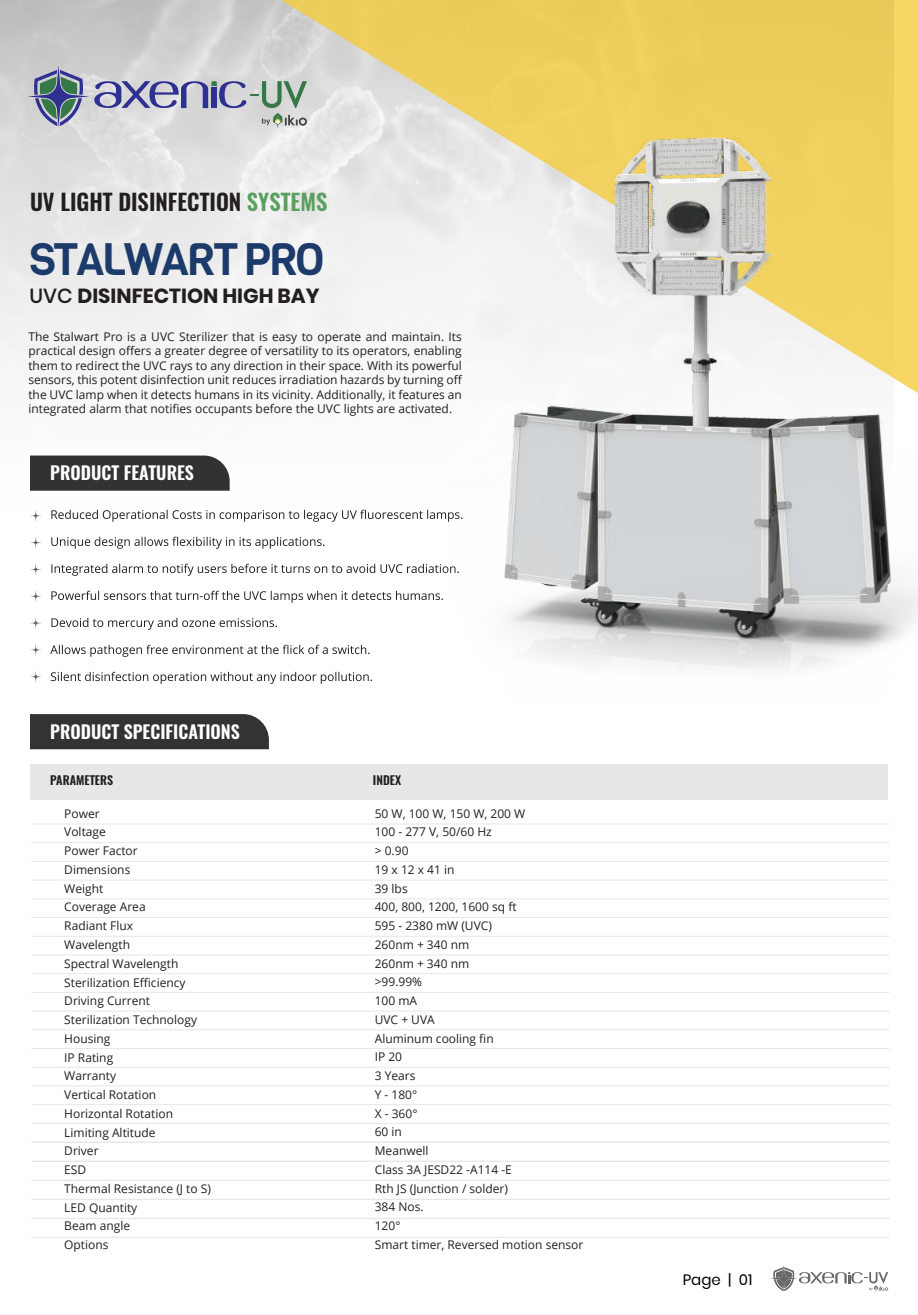
<style>
.page{position:relative;width:918px;height:1315px;background:#fff}
.page>*{position:absolute;margin:0;border:0;box-sizing:border-box;transform-origin:0 0}
.t1{font:44.7px "Viga";letter-spacing:-.06em;color:#1c3a6a}
.t2{font:600 22.5px "Oswald";color:#231f20}
.t3{font:700 20.4px "Poppins";color:#231f20}
.t4{font:600 18px "Oswald";color:#fff}
.t5{font:15px "Poppins";color:#000}
.t6{font:12px/18.8px "Open Sans";color:#231f20}
.t7{font:600 12px "Oswald";color:#231f20}
.s1{color:#5aa05e}
.s2{font-weight:500}
</style>
<div class="page">
<svg style="left:0;top:0;width:335px;height:545px"></svg>
<svg style="left:281px;top:0;width:637px;height:393px"></svg>
<svg style="left:27px;top:65px;width:280px;height:63px"></svg>
<svg style="left:51px;top:509px;width:396px;height:12px"></svg>
<svg style="left:51px;top:536px;width:273px;height:12px"></svg>
<svg style="left:51px;top:563px;width:397px;height:12px"></svg>
<svg style="left:51px;top:590px;width:392px;height:12px"></svg>
<svg style="left:51px;top:617px;width:226px;height:12px"></svg>
<svg style="left:50px;top:644px;width:320px;height:12px"></svg>
<svg style="left:51px;top:671px;width:321px;height:12px"></svg>
<div style="left:30px;top:455px;width:200px;height:35px;background:#323232"></div>
<div style="left:30px;top:714px;width:239px;height:35px;background:#333"></div>
<svg style="left:30px;top:617px;width:11px;height:12px"></svg>
<svg style="left:30px;top:644px;width:11px;height:12px"></svg>
<svg style="left:30px;top:671px;width:11px;height:11px"></svg>
<svg style="left:30px;top:591px;width:11px;height:11px"></svg>
<svg style="left:30px;top:564px;width:11px;height:11px"></svg>
<svg style="left:30px;top:536px;width:12px;height:12px"></svg>
<svg style="left:30px;top:509px;width:12px;height:13px"></svg>
<div style="left:30px;top:764px;width:858px;height:35px;background:#e6e7e8"></div>
<hr style="left:31px;top:823px;width:858px;height:1px;background:#e6e7e8">
<hr style="left:31px;top:842px;width:858px;height:1px;background:#e6e7e8">
<hr style="left:31px;top:861px;width:858px;height:1px;background:#e6e7e8">
<hr style="left:31px;top:879px;width:858px;height:1px;background:#e6e7e8">
<hr style="left:31px;top:898px;width:858px;height:1px;background:#e6e7e8">
<hr style="left:31px;top:917px;width:858px;height:1px;background:#e6e7e8">
<hr style="left:31px;top:935px;width:858px;height:1px;background:#e6e7e8">
<hr style="left:31px;top:954px;width:858px;height:1px;background:#e6e7e8">
<hr style="left:31px;top:973px;width:858px;height:1px;background:#e6e7e8">
<hr style="left:31px;top:992px;width:858px;height:1px;background:#e6e7e8">
<hr style="left:31px;top:1010px;width:858px;height:1px;background:#e6e7e8">
<hr style="left:31px;top:1029px;width:858px;height:1px;background:#e6e7e8">
<hr style="left:31px;top:1048px;width:858px;height:1px;background:#e6e7e8">
<hr style="left:31px;top:1066px;width:858px;height:1px;background:#e6e7e8">
<hr style="left:31px;top:1085px;width:858px;height:1px;background:#e6e7e8">
<hr style="left:31px;top:1104px;width:858px;height:1px;background:#e6e7e8">
<hr style="left:31px;top:1122px;width:858px;height:1px;background:#e6e7e8">
<hr style="left:31px;top:1141px;width:858px;height:1px;background:#e6e7e8">
<hr style="left:31px;top:1160px;width:858px;height:1px;background:#e6e7e8">
<hr style="left:31px;top:1179px;width:858px;height:1px;background:#e6e7e8">
<hr style="left:31px;top:1180px;width:858px;height:1px;background:#e6e7e8">
<hr style="left:31px;top:1198px;width:858px;height:1px;background:#e6e7e8">
<hr style="left:31px;top:1199px;width:858px;height:1px;background:#e6e7e8">
<hr style="left:31px;top:1217px;width:858px;height:1px;background:#e6e7e8">
<hr style="left:31px;top:1218px;width:858px;height:1px;background:#e6e7e8">
<hr style="left:31px;top:1236px;width:858px;height:1px;background:#e6e7e8">
<img style="left:448px;top:5px;width:470px;height:666px">
<div style="left:612px;top:448px;width:141px;height:91px;background:#d1d4d6"></div>
<svg style="left:670px;top:187px;width:40px;height:13px"></svg>
<svg style="left:672px;top:238px;width:28px;height:10px"></svg>
<svg style="left:771px;top:1265px;width:117px;height:26px"></svg>
<h2 class="t2" style="left:30px;top:186px;width:299px">UV LIGHT DISINFECTION <span class="s1">SYSTEMS</span></h2>
<h1 class="t1" style="left:30px;top:230px;width:296px">STALWART PRO</h1>
<h3 class="t3" style="left:30px;top:284px;width:292px"><span class="s2">UVC</span> DISINFECTION HIGH BAY</h3>
<p class="t6" style="left:28px;top:329px;width:435px;line-height:14.4px;text-align:justify">The Stalwart Pro is a UVC Sterilizer that is easy to operate and maintain. Its practical design offers a greater degree of versatility to its operators, enabling them to redirect the UVC rays to any direction in their space. With its powerful sensors, this potent disinfection unit reduces irradiation hazards by turning off the UVC lamp when it detects humans in its vicinity. Additionally, it features an integrated alarm that notifies occupants before the UVC lights are activated.</p>
<h3 class="t4" style="left:50px;top:460px;width:145px">PRODUCT FEATURES</h3>
<h3 class="t4" style="left:50px;top:718px;width:191px">PRODUCT SPECIFICATIONS</h3>
<p class="t7" style="left:50px;top:772px;width:64px">PARAMETERS</p>
<p class="t7" style="left:373px;top:772px;width:30px">INDEX</p>
<p class="t6" style="left:64px;top:803px;width:148px">Power<br>Voltage<br>Power Factor<br>Dimensions<br>Weight<br>Coverage Area<br>Radiant Flux<br>Wavelength<br>Spectral Wavelength<br>Sterilization Efficiency<br>Driving Current<br>Sterilization Technology<br>Housing<br>IP Rating<br>Warranty<br>Vertical Rotation<br>Horizontal Rotation<br>Limiting Altitude<br>Driver<br>ESD<br>Thermal Resistance (J to S)<br>LED Quantity<br>Beam angle<br>Options</p>
<p class="t6" style="left:375px;top:803px;width:210px">50 W, 100 W, 150 W, 200 W<br>100 - 277 V, 50/60 Hz<br>&gt; 0.90<br>19 x 12 x 41 in<br>39 lbs<br>400, 800, 1200, 1600 sq ft<br>595 - 2380 mW (UVC)<br>260nm + 340 nm<br>260nm + 340 nm<br>&gt;99.99%<br>100 mA<br>UVC + UVA<br>Aluminum cooling fin<br>IP 20<br>3 Years<br>Y - 180°<br>X - 360°<br>60 in<br>Meanwell<br>Class 3A JESD22 -A114 -E<br>Rth JS (Junction / solder)<br>384 Nos.<br>120°<br>Smart timer, Reversed motion sensor</p>
<p class="t5" style="left:683px;top:1270px;width:71px">Page | 01</p>
</div>
